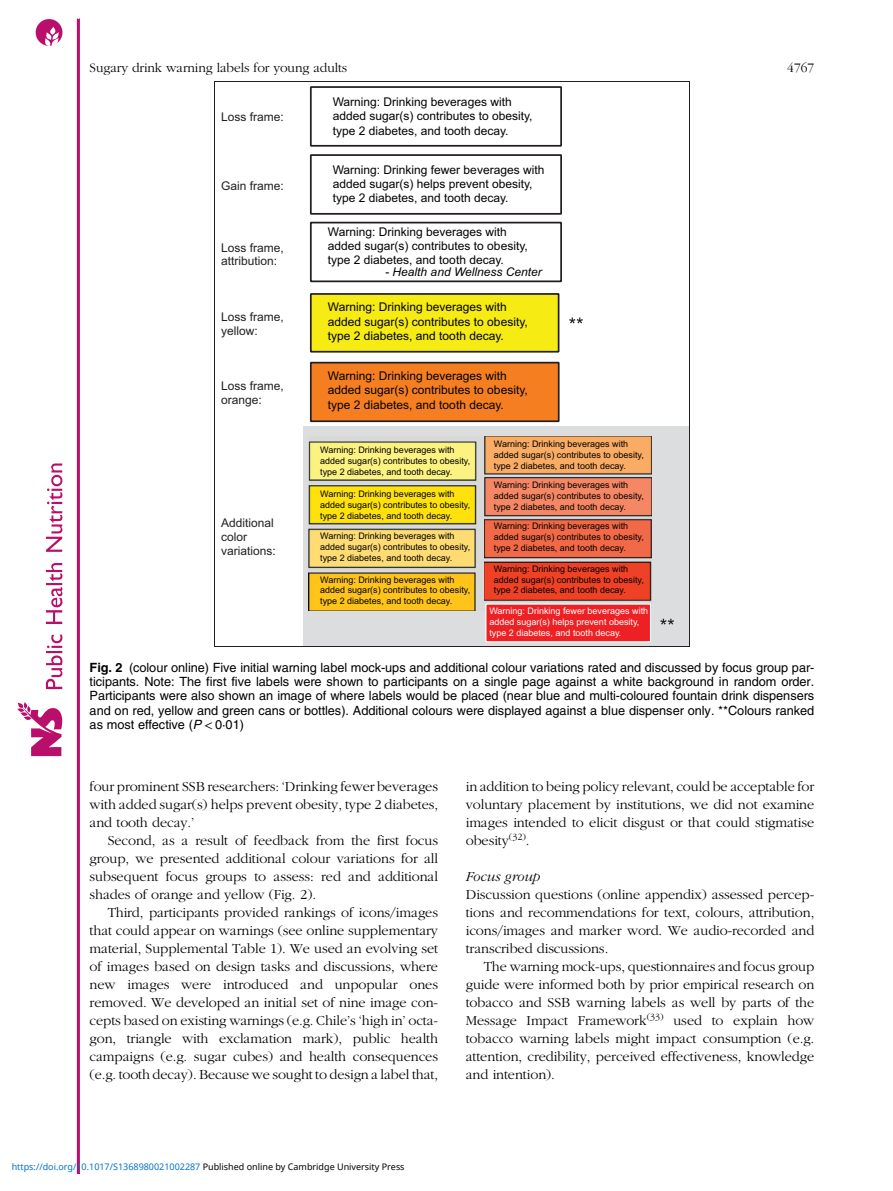
<style>
.page{position:relative;width:893px;height:1191px;background:#fff}
.page>*{position:absolute;margin:0;border:0;box-sizing:border-box;transform-origin:0 0}
.t1{font:14.25px/18px "Adv OT777 cf 4 fb";color:#000;text-align:justify}
.t2{font:14.25px "Adv OT4 e 1564 e 8.I";color:#000}
.t3{font:13.5px "Adv OT777 cf 4 fb";color:#000}
.t4{font:12.75px/14.2px "Adv OT82 c 4 f 4 c 4";color:#000;text-align:justify}
.t5{font:12px/14.4px "Arial";color:#010202}
.t6{font:12px/13.8px "Arial";color:#231f20}
.t7{font:italic 12px "Arial";color:#010202}
.t8{font:9px/10.8px "Arial";color:#010202}
.t9{font:9px/10.8px "Arial";color:#fff}
.t10{font:9px "Noto Sans";color:#0172cf}
.s1{font-family:"Adv O Tf 3919 c 9 c.B"}
.s2{font-family:"Adv OT7 a 027 dc 5.I"}
.s3{font-family:"Adv OT8608 a 8 d 1"}
.s4{font-style:inherit}
.s5{color:#000}
</style>
<div class="page">
<div style="left:77px;top:19px;width:2px;height:1154px;border:1px solid #ba0e6b"></div>
<svg style="left:17px;top:702px;width:45px;height:54px"></svg>
<svg style="left:46px;top:463px;width:16px;height:226px"></svg>
<svg style="left:36px;top:19px;width:26px;height:27px"></svg>
<div style="left:303px;top:427px;width:386px;height:219px;background:#dcddde"></div>
<img style="left:309px;top:436px;width:343px;height:175px">
<hr style="left:214px;top:81px;width:475px;height:1px;background:#231f20">
<hr style="left:214px;top:82px;width:1px;height:69px;background:#231f20">
<hr style="left:689px;top:82px;width:1px;height:69px;background:#231f20">
<hr style="left:214px;top:151px;width:1px;height:69px;background:#231f20">
<hr style="left:689px;top:151px;width:1px;height:69px;background:#231f20">
<hr style="left:214px;top:220px;width:1px;height:69px;background:#231f20">
<hr style="left:689px;top:220px;width:1px;height:69px;background:#231f20">
<hr style="left:214px;top:289px;width:1px;height:69px;background:#231f20">
<hr style="left:689px;top:289px;width:1px;height:69px;background:#231f20">
<hr style="left:214px;top:358px;width:1px;height:69px;background:#231f20">
<hr style="left:689px;top:358px;width:1px;height:69px;background:#231f20">
<hr style="left:214px;top:427px;width:1px;height:219px;background:#231f20">
<hr style="left:214px;top:646px;width:89px;height:1px;background:#231f20">
<hr style="left:303px;top:646px;width:181px;height:1px;background:#231f20">
<hr style="left:483px;top:646px;width:206px;height:1px;background:#231f20">
<hr style="left:689px;top:427px;width:1px;height:220px;background:#231f20">
<svg style="left:310px;top:222px;width:252px;height:60px"></svg>
<svg style="left:310px;top:154px;width:252px;height:61px"></svg>
<svg style="left:310px;top:86px;width:252px;height:61px"></svg>
<svg style="left:310px;top:293px;width:249px;height:59px;background:#e9de14"></svg>
<svg style="left:310px;top:362px;width:250px;height:60px;background:#e77820"></svg>
<svg style="left:485px;top:603px;width:166px;height:39px;background:#ed3034"></svg>
<svg style="left:569px;top:317px;width:14px;height:6px"></svg>
<svg style="left:660px;top:618px;width:14px;height:6px"></svg>
<p class="t3" style="left:90px;top:63px;width:259px">Sugary drink warning labels for young adults</p>
<p class="t3" style="left:787px;top:63px;width:28px">4767</p>
<p class="t6" style="left:221px;top:111px;width:64px">Loss frame:</p>
<p class="t6" style="left:221px;top:180px;width:64px">Gain frame:</p>
<p class="t6" style="left:221px;top:242px;width:64px">Loss frame, attribution:</p>
<p class="t6" style="left:221px;top:311px;width:64px">Loss frame, yellow:</p>
<p class="t6" style="left:221px;top:380px;width:64px">Loss frame, orange:</p>
<p class="t5" style="left:333px;top:96px;width:201px">Warning: Drinking beverages with added sugar(s) contributes to obesity, type 2 diabetes, and tooth decay.</p>
<p class="t5" style="left:333px;top:163px;width:213px">Warning: Drinking fewer beverages with added sugar(s) helps prevent obesity, type 2 diabetes, and tooth decay.</p>
<p class="t5" style="left:328px;top:225px;width:201px">Warning: Drinking beverages with added sugar(s) contributes to obesity, type 2 diabetes, and tooth decay.</p>
<p class="t7" style="left:385px;top:265px;width:158px">- Health and Wellness Center</p>
<p class="t5" style="left:328px;top:301px;width:201px">Warning: Drinking beverages with added sugar(s) contributes to obesity, type 2 diabetes, and tooth decay.</p>
<p class="t5" style="left:328px;top:370px;width:201px">Warning: Drinking beverages with added sugar(s) contributes to obesity, type 2 diabetes, and tooth decay.</p>
<p class="t8" style="left:320px;top:445px;width:151px">Warning: Drinking beverages with added sugar(s) contributes to obesity, type 2 diabetes, and tooth decay.</p>
<p class="t8" style="left:494px;top:439px;width:151px">Warning: Drinking beverages with added sugar(s) contributes to obesity, type 2 diabetes, and tooth decay.</p>
<p class="t8" style="left:494px;top:480px;width:151px">Warning: Drinking beverages with added sugar(s) contributes to obesity, type 2 diabetes, and tooth decay.</p>
<p class="t8" style="left:494px;top:522px;width:151px">Warning: Drinking beverages with added sugar(s) contributes to obesity, type 2 diabetes, and tooth decay.</p>
<p class="t8" style="left:494px;top:564px;width:151px">Warning: Drinking beverages with added sugar(s) contributes to obesity, type 2 diabetes, and tooth decay.</p>
<p class="t9" style="left:489px;top:606px;width:160px">Warning: Drinking fewer beverages with added sugar(s) helps prevent obesity, type 2 diabetes, and tooth decay.</p>
<p class="t4" style="left:90px;top:661px;width:726px"><span class="s1">Fig. 2</span> (colour online) Five initial warning label mock-ups and additional colour variations rated and discussed by focus group par&shy;ticipants. Note: The first five labels were shown to participants on a single page against a white background in random order.<br>Participants were also shown an image of where labels would be placed (near blue and multi-coloured fountain drink dispensers and on red, yellow and green cans or bottles). Additional colours were displayed against a blue dispenser only. **Colours ranked as most effective (<span class="s2">P</span> <span class="s3">&lt;</span> 0·01)</p>
<p class="t8" style="left:320px;top:489px;width:151px">Warning: Drinking beverages with added sugar(s) contributes to obesity, type 2 diabetes, and tooth decay.</p>
<p class="t8" style="left:320px;top:531px;width:151px">Warning: Drinking beverages with added sugar(s) contributes to obesity, type 2 diabetes, and tooth decay.</p>
<p class="t8" style="left:320px;top:575px;width:151px">Warning: Drinking beverages with added sugar(s) contributes to obesity, type 2 diabetes, and tooth decay.</p>
<p class="t6" style="left:221px;top:517px;width:56px">Additional color variations:</p>
<p class="t1" style="left:90px;top:778px;width:350px">four prominent SSB researchers: <span class="s4">‘</span>Drinking fewer beverages with added sugar(s) helps prevent obesity, type 2 diabetes, and tooth decay.<span class="s4">’</span></p>
<p class="t1" style="left:90px;top:832px;width:350px;text-indent:18px">Second, as a result of feedback from the first focus group, we presented additional colour variations for all subsequent focus groups to assess: red and additional shades of orange and yellow (Fig. 2).</p>
<p class="t1" style="left:90px;top:904px;width:350px;text-indent:18px">Third, participants provided rankings of icons/images that could appear on warnings (see online supplementary material, Supplemental Table 1). We used an evolving set of images based on design tasks and discussions, where new images were introduced and unpopular ones removed. We developed an initial set of nine image con&shy;cepts based on existing warnings (e.g. Chile<span class="s4">’</span>s <span class="s4">‘</span>high in<span class="s4">’</span> octa&shy;gon, triangle with exclamation mark), public health campaigns (e.g. sugar cubes) and health consequences (e.g. tooth decay). Because we sought to design a label that,</p>
<p class="t1" style="left:466px;top:778px;width:350px">in addition to being policy relevant, could be acceptable for voluntary placement by institutions, we did not examine images intended to elicit disgust or that could stigmatise obesity<sup>(32)</sup>.</p>
<p class="t2" style="left:466px;top:871px;width:76px">Focus group</p>
<p class="t1" style="left:466px;top:886px;width:350px">Discussion questions (online appendix) assessed percep&shy;tions and recommendations for text, colours, attribution, icons/images and marker word. We audio-recorded and transcribed discussions.</p>
<p class="t1" style="left:466px;top:958px;width:350px;text-indent:18px">The warning mock-ups, questionnaires and focus group guide were informed both by prior empirical research on tobacco and SSB warning labels as well by parts of the Message Impact Framework<sup>(33)</sup> used to explain how tobacco warning labels might impact consumption (e.g. attention, credibility, perceived effectiveness, knowledge and intention).</p>
<p class="t10" style="left:12px;top:1159px;width:394px">https://doi.org/10.1017/S1368980021002287 <span class="s5">Published online by Cambridge University Press</span></p>
</div>
